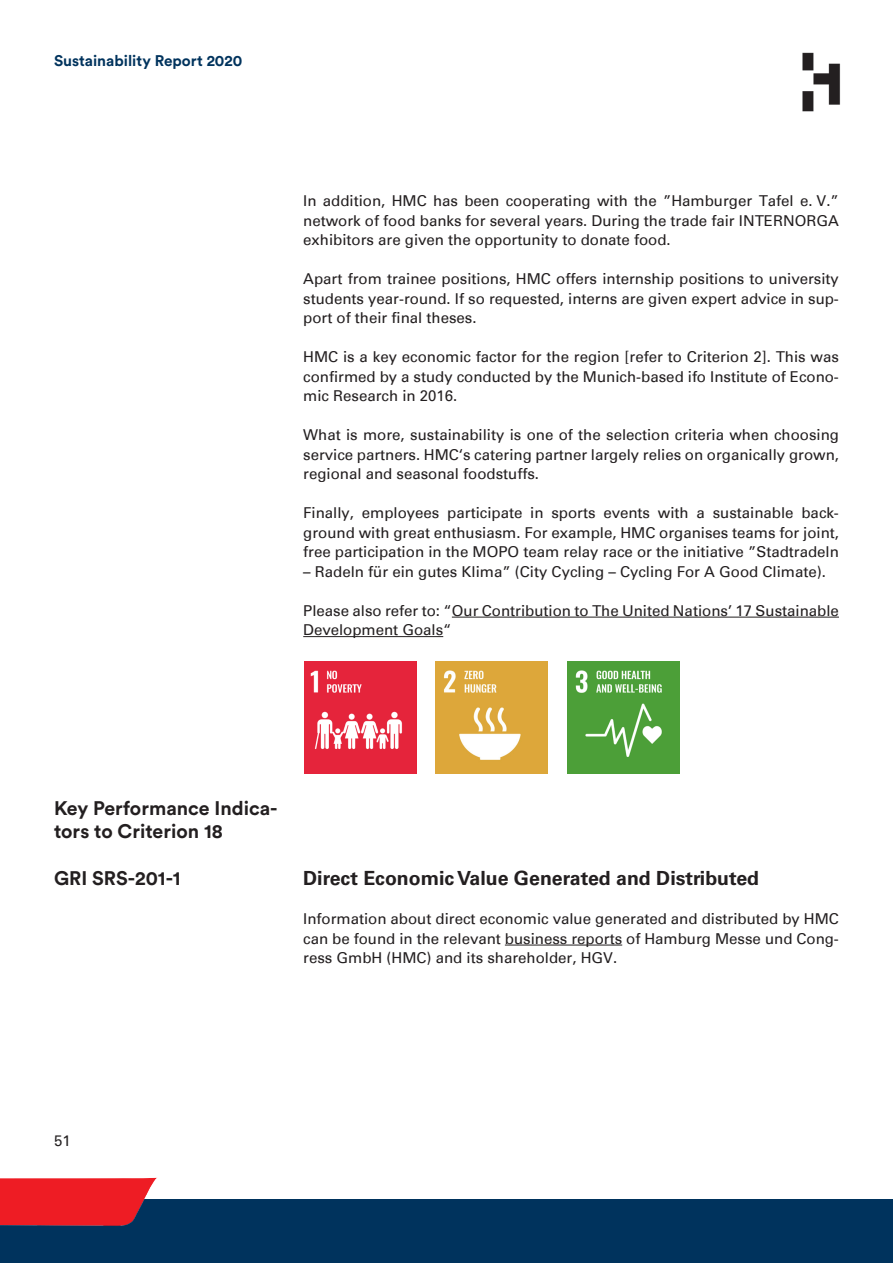
<style>
.page{position:relative;width:893px;height:1263px;background:#fff}
.page>*{position:absolute;margin:0;border:0;box-sizing:border-box;transform-origin:0 0}
.t1{font:700 19.5px/23.4px "Circular Std";color:#231f20}
.t2{font:700 19.5px "Univers LT Std";color:#231f20}
.t3{font:700 15.3px "Circular Std";color:#00335d}
.t4{font:15px/19.5px "Univers";color:#231f20;text-align:justify}
</style>
<div class="page">
<img style="left:802px;top:52px;width:39px;height:60px">
<div style="left:0;top:1199px;width:893px;height:64px;background:#00335d"></div>
<img style="left:0;top:1177px;width:157px;height:49px">
<hr style="left:452px;top:617px;width:387px;height:1px;background:#231f20">
<hr style="left:303px;top:636px;width:140px;height:1px;background:#231f20">
<hr style="left:505px;top:945px;width:117px;height:1px;background:#231f20">
<img style="left:304px;top:661px;width:112px;height:112px">
<img style="left:436px;top:661px;width:112px;height:112px">
<img style="left:568px;top:661px;width:111px;height:112px">
<p class="t3" style="left:54px;top:51px;width:190px">Sustainability Report 2020</p>
<p class="t4" style="left:303px;top:192px;width:537px">In addition, HMC has been cooperating with the ”Hamburger Tafel e. V.” network of food banks for several years. During the trade fair INTERNORGA exhibitors are given the opportunity to donate food.</p>
<p class="t4" style="left:303px;top:270px;width:537px">Apart from trainee positions, HMC offers internship positions to university students year-round. If so requested, interns are given expert advice in sup&shy;port of their final theses.</p>
<p class="t4" style="left:303px;top:348px;width:537px">HMC is a key economic factor for the region [refer to Criterion 2]. This was confirmed by a study conducted by the Munich-based ifo Institute of Econo&shy;mic Research in 2016.</p>
<p class="t4" style="left:303px;top:426px;width:537px">What is more, sustainability is one of the selection criteria when choosing service partners. HMC‘s catering partner largely relies on organically grown, regional and seasonal foodstuffs.</p>
<p class="t4" style="left:303px;top:504px;width:537px">Finally, employees participate in sports events with a sustainable back&shy;ground with great enthusiasm. For example, HMC organises teams for joint, free participation in the MOPO team relay race or the initiative ”Stadtradeln</p>
<p class="t4" style="left:303px;top:562px;width:524px">– Radeln für ein gutes Klima” (City Cycling – Cycling For A Good Climate).</p>
<p class="t4" style="left:303px;top:601px;width:537px">Please also refer to: “Our Contribution to The United Nations’ 17 Sustainable<br>Development Goals“</p>
<p class="t1" style="left:54px;top:796px;width:225px">Key Performance Indica&shy;tors to Criterion 18</p>
<p class="t1" style="left:54px;top:866px;width:128px">GRI SRS-201-1</p>
<p class="t2" style="left:303px;top:867px;width:457px">Direct Economic Value Generated and Distributed</p>
<p class="t4" style="left:303px;top:910px;width:537px">Information about direct economic value generated and distributed by HMC can be found in the relevant business reports of Hamburg Messe und Cong&shy;ress GmbH (HMC) and its shareholder, HGV.</p>
<p class="t4" style="left:54px;top:1131px;width:18px">51</p>
</div>
